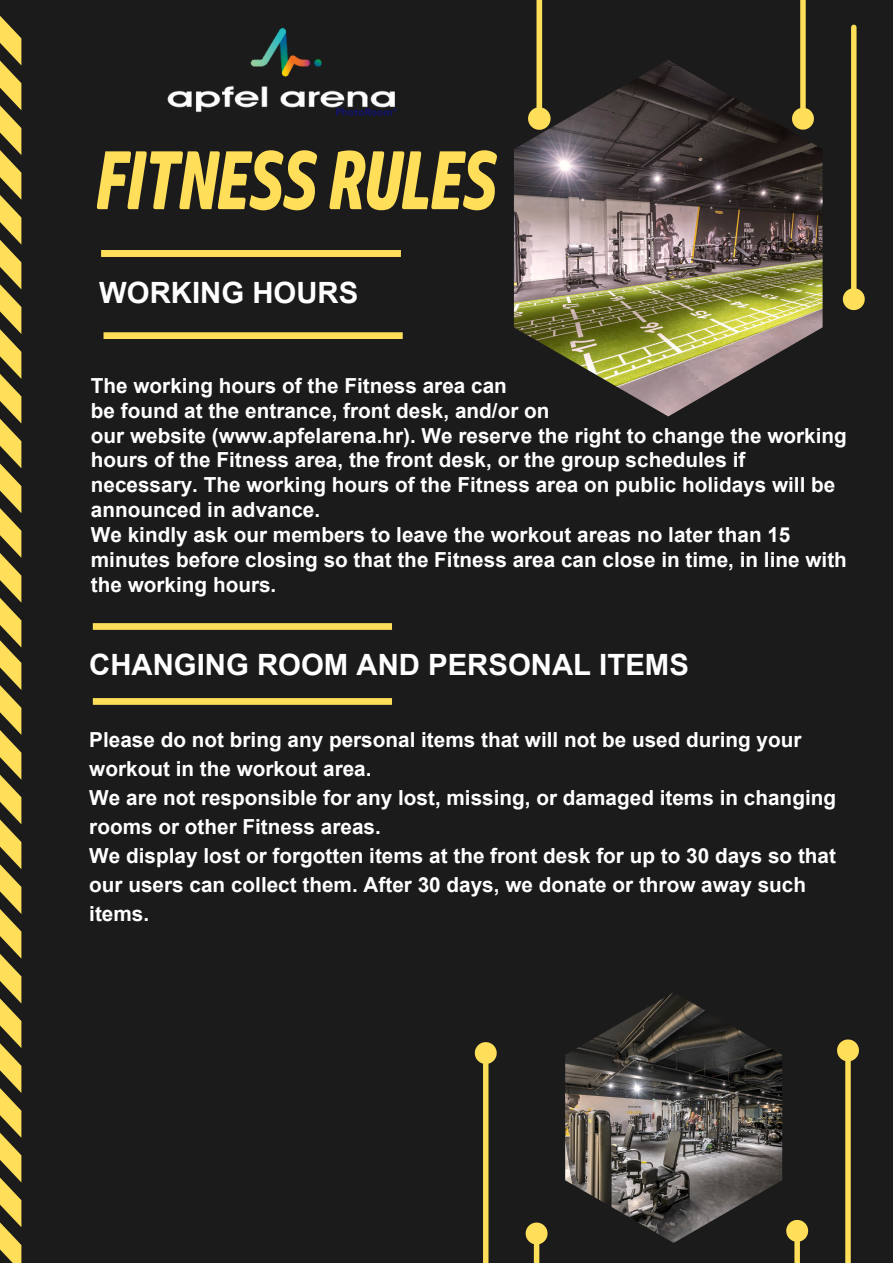
<style>
.page{position:relative;width:893px;height:1264px;background:#fff}
.page>*{position:absolute;margin:0;border:0;box-sizing:border-box;transform-origin:0 0}
.t1{font:italic 700 83.4px "HP Simplified";letter-spacing:-.025em;color:#ffde59;scale:.8 1}
.t2{font:700 29.25px "Arial";color:#fff}
.t3{font:700 20.7px/24.9px "Arial";color:#fff}
</style>
<div class="page">
<div style="left:0;top:0;width:892px;height:1262px;background:#1b1b1b"></div>
<img style="left:514px;top:60px;width:308px;height:356px">
<img style="left:565px;top:993px;width:217px;height:249px">
<div style="left:536px;top:0;width:6px;height:107px;background:#ffde59"></div>
<svg style="left:524px;top:103px;width:30px;height:31px"></svg>
<div style="left:800px;top:0;width:5px;height:108px;background:#ffde59"></div>
<svg style="left:788px;top:104px;width:29px;height:29px"></svg>
<div style="left:851px;top:27px;width:5px;height:261px;background:#ffde59"></div>
<svg style="left:842px;top:284px;width:23px;height:27px"></svg>
<div style="left:534px;top:1244px;width:5px;height:18px;background:#ffde59"></div>
<svg style="left:525px;top:1222px;width:23px;height:26px"></svg>
<div style="left:483px;top:1063px;width:5px;height:199px;background:#ffde59"></div>
<svg style="left:474px;top:1042px;width:23px;height:25px"></svg>
<div style="left:845px;top:1061px;width:5px;height:201px;background:#ffde59"></div>
<svg style="left:837px;top:1039px;width:22px;height:26px"></svg>
<div style="left:794px;top:1241px;width:5px;height:21px;background:#ffde59"></div>
<svg style="left:786px;top:1219px;width:23px;height:26px"></svg>
<svg style="left:0;top:16px;width:21px;height:1246px"></svg>
<div style="left:103px;top:332px;width:299px;height:7px;background:#ffde59"></div>
<img style="left:167px;top:27px;width:230px;height:89px">
<div style="left:101px;top:250px;width:299px;height:7px;background:#ffde59"></div>
<div style="left:93px;top:623px;width:299px;height:7px;background:#ffde59"></div>
<div style="left:93px;top:698px;width:299px;height:6px;background:#ffde59"></div>
<h1 class="t1" style="left:93px;top:130px;width:504px">FITNESS RULES</h1>
<h2 class="t2" style="left:99px;top:272px;width:260px">WORKING HOURS</h2>
<p class="t3" style="left:91px;top:373px;width:757px">The working hours of the Fitness area can<br>be found at the entrance, front desk, and/or on<br>our website (www.apfelarena.hr). We reserve the right to change the working hours of the Fitness area, the front desk, or the group schedules if necessary. The working hours of the Fitness area on public holidays will be announced in advance.<br>We kindly ask our members to leave the workout areas no later than 15 minutes before closing so that the Fitness area can close in time, in line with the working hours.</p>
<h2 class="t2" style="left:89px;top:644px;width:601px">CHANGING ROOM AND PERSONAL ITEMS</h2>
<p class="t3" style="left:89px;top:725px;width:748px;line-height:29px">Please do not bring any personal items that will not be used during your workout in the workout area.<br>We are not responsible for any lost, missing, or damaged items in changing rooms or other Fitness areas.<br>We display lost or forgotten items at the front desk for up to 30 days so that our users can collect them. After 30 days, we donate or throw away such items.</p>
</div>
